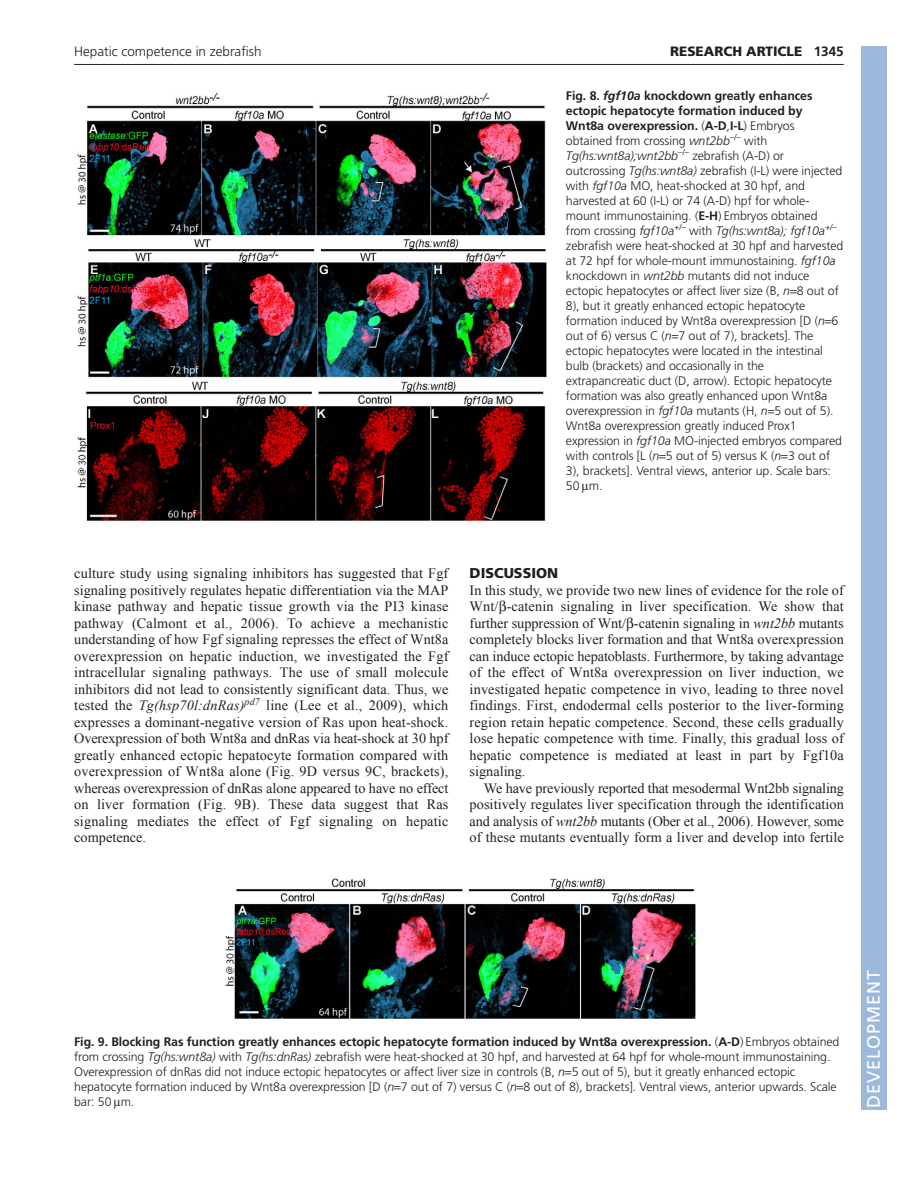
<style>
.page{position:relative;width:918px;height:1188px;background:#fff}
.page>*{position:absolute;margin:0;border:0;box-sizing:border-box;transform-origin:0 0}
.t1{font:18px "Frutiger LT Std";letter-spacing:.055em;color:#fff}
.t2{font:14.25px/16.5px "Times New Roman";letter-spacing:.01em;color:#231f20;text-align:justify}
.t3{font:900 14.25px "Frutiger LT Std";color:#231f20}
.t4{font:300 13.5px "Frutiger LT Std";color:#231f20}
.t5{font:900 13.5px "Frutiger LT Std";color:#231f20}
.t6{font:300 12.3px/15px "Frutiger LT Std";letter-spacing:-.005em;color:#231f20}
.s1{font-weight:700}
.s2{font-weight:700;font-style:italic}
.s3{font-style:italic}
</style>
<div class="page">
<hr style="left:74px;top:64px;width:770px;height:1px;background:#231f20">
<img style="left:77px;top:93px;width:470px;height:429px">
<img style="left:225px;top:878px;width:471px;height:141px">
<div style="left:861px;top:46px;width:25px;height:1064px;background:#9cb9db"></div>
<p class="t4" style="left:74px;top:46px;width:189px">Hepatic competence in zebrafish</p>
<p class="t5" style="left:670px;top:45px;width:175px">RESEARCH ARTICLE <span class="s1">1345</span></p>
<p class="t6" style="left:566px;top:89px;width:279px"><span class="s1">Fig. 8.</span> <span class="s2">fgf10a</span> <span class="s1">knockdown greatly enhances ectopic hepatocyte formation induced by Wnt8a overexpression.</span> (<span class="s1">A-D</span>,<span class="s1">I-L</span>) Embryos obtained from crossing <span class="s3">wnt2bb</span><sup>–/–</sup> with <span class="s3">Tg(hs:wnt8a);wnt2bb</span><sup>–/–</sup> zebrafish (A-D) or outcrossing <span class="s3">Tg(hs:wnt8a)</span> zebrafish (I-L) were injected with <span class="s3">fgf10a</span> MO, heat-shocked at 30 hpf, and harvested at 60 (I-L) or 74 (A-D) hpf for whole&shy;mount immunostaining. (<span class="s1">E-H</span>) Embryos obtained from crossing <span class="s3">fgf10a</span><sup>+/–</sup> with <span class="s3">Tg(hs:wnt8a); fgf10a</span><sup>+/– </sup>zebrafish were heat-shocked at 30 hpf and harvested at 72 hpf for whole-mount immunostaining. <span class="s3">fgf10a </span>knockdown in <span class="s3">wnt2bb</span> mutants did not induce ectopic hepatocytes or affect liver size (B, <span class="s3">n</span> 8 out of 8), but it greatly enhanced ectopic hepatocyte formation induced by Wnt8a overexpression [D (<span class="s3">n</span> 6 out of 6) versus C (<span class="s3">n</span> 7 out of 7), brackets]. The ectopic hepatocytes were located in the intestinal bulb (brackets) and occasionally in the extrapancreatic duct (D, arrow). Ectopic hepatocyte formation was also greatly enhanced upon Wnt8a overexpression in <span class="s3">fgf10a</span> mutants (H, <span class="s3">n</span> 5 out of 5).<br>Wnt8a overexpression greatly induced Prox1 expression in <span class="s3">fgf10a</span> MO-injected embryos compared with controls [L (<span class="s3">n</span> 5 out of 5) versus K (<span class="s3">n</span> 3 out of 3), brackets]. Ventral views, anterior up. Scale bars:<br>50 m.</p>
<p class="t2" style="left:74px;top:565px;width:376px">culture study using signaling inhibitors has suggested that Fgf signaling positively regulates hepatic differentiation via the MAP kinase pathway and hepatic tissue growth via the PI3 kinase pathway (Calmont et al., 2006). To achieve a mechanistic understanding of how Fgf signaling represses the effect of Wnt8a overexpression on hepatic induction, we investigated the Fgf intracellular signaling pathways. The use of small molecule inhibitors did not lead to consistently significant data. Thus, we tested the <span class="s3">Tg(hsp70l:dnRas)</span><sup>pd7</sup> line (Lee et al., 2009), which expresses a dominant-negative version of Ras upon heat-shock.<br>Overexpression of both Wnt8a and dnRas via heat-shock at 30 hpf greatly enhanced ectopic hepatocyte formation compared with overexpression of Wnt8a alone (Fig. 9D versus 9C, brackets), whereas overexpression of dnRas alone appeared to have no effect on liver formation (Fig. 9B). These data suggest that Ras signaling mediates the effect of Fgf signaling on hepatic competence.</p>
<p class="t3" style="left:470px;top:566px;width:90px">DISCUSSION</p>
<p class="t2" style="left:470px;top:582px;width:376px">In this study, we provide two new lines of evidence for the role of Wnt/ -catenin signaling in liver specification. We show that further suppression of Wnt/ -catenin signaling in <span class="s3">wnt2bb</span> mutants completely blocks liver formation and that Wnt8a overexpression can induce ectopic hepatoblasts. Furthermore, by taking advantage of the effect of Wnt8a overexpression on liver induction, we investigated hepatic competence in vivo, leading to three novel findings. First, endodermal cells posterior to the liver-forming region retain hepatic competence. Second, these cells gradually lose hepatic competence with time. Finally, this gradual loss of hepatic competence is mediated at least in part by Fgf10a signaling.</p>
<p class="t2" style="left:470px;top:780px;width:376px;text-indent:14px">We have previously reported that mesodermal Wnt2bb signaling positively regulates liver specification through the identification and analysis of <span class="s3">wnt2bb</span> mutants (Ober et al., 2006). However, some of these mutants eventually form a liver and develop into fertile</p>
<p class="t6" style="left:74px;top:1035px;width:767px"><span class="s1">Fig. 9. Blocking Ras function greatly enhances ectopic hepatocyte formation induced by Wnt8a overexpression.</span> (<span class="s1">A-D</span>) Embryos obtained from crossing <span class="s3">Tg(hs:wnt8a)</span> with <span class="s3">Tg(hs:dnRas)</span> zebrafish were heat-shocked at 30 hpf, and harvested at 64 hpf for whole-mount immunostaining.<br>Overexpression of dnRas did not induce ectopic hepatocytes or affect liver size in controls (B, <span class="s3">n</span> 5 out of 5), but it greatly enhanced ectopic hepatocyte formation induced by Wnt8a overexpression [D (<span class="s3">n</span> 7 out of 7) versus C (<span class="s3">n</span> 8 out of 8), brackets]. Ventral views, anterior upwards. Scale bar: 50 m.</p>
<p class="t1" style="left:863px;top:1108px;width:140px;rotate:-90deg">DEVELOPMENT</p>
</div>
